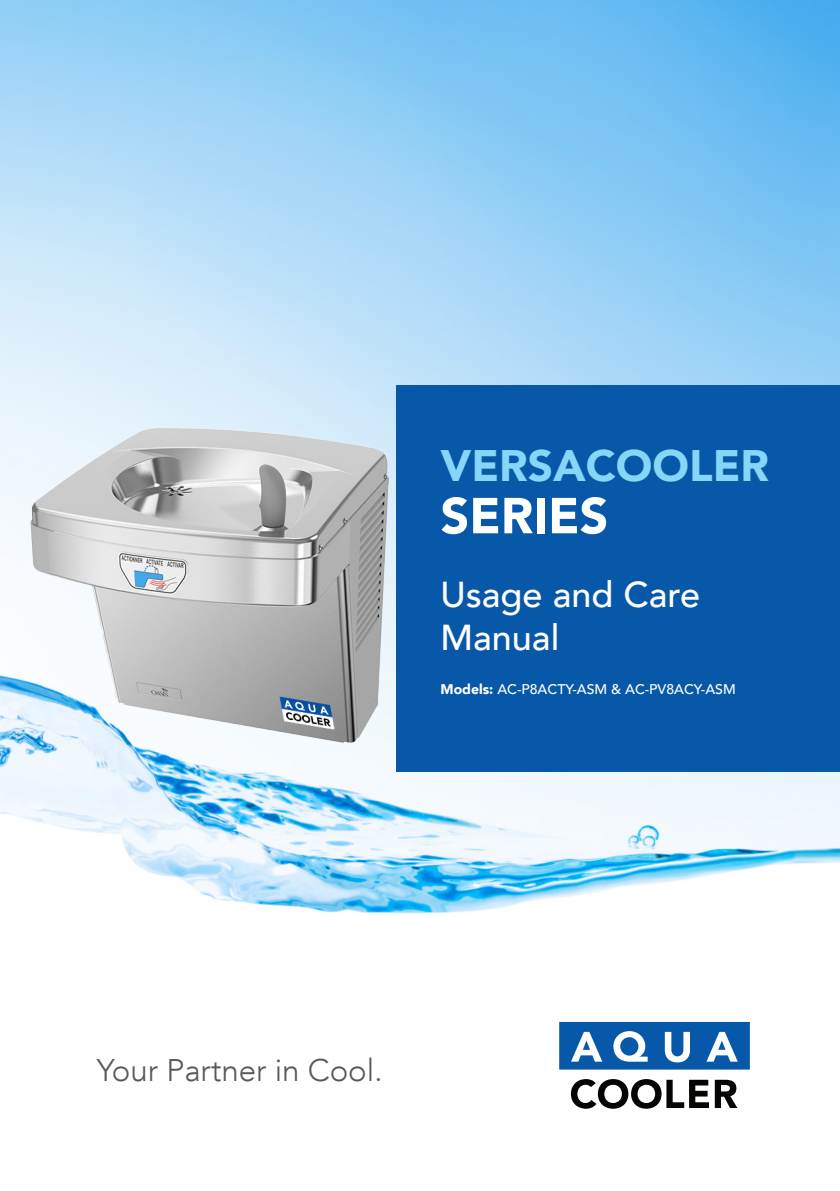
<style>
.page{position:relative;width:840px;height:1191px;background:#fff}
.page>*{position:absolute;margin:0;border:0;box-sizing:border-box;transform-origin:0 0}
.Cover_Title{font:900 50px "Avenir LT";color:#fff}
.Cover_Title-2{font:900 44px "Avenir LT";color:#86d6f7}
.Heading_2{font:500 36px/43.2px "Avenir LT";color:#fff}
.t1{font:300 31.2px "Avenir LT";color:#57585a}
.t2{font:500 14px "Avenir LT";color:#fff}
.s1{font-weight:900}
</style>
<div class="page">
<img style="left:43px;top:0;width:796px;height:1070px">
<img style="left:0;top:0;width:43px;height:823px">
<div style="left:559px;top:1022px;width:190px;height:95px;background:#fff"></div>
<svg style="left:559px;top:1022px;width:190px;height:47px"></svg>
<svg style="left:570px;top:1079px;width:167px;height:29px"></svg>
<div style="left:396px;top:385px;width:443px;height:386px;background:#0758a8"></div>
<img style="left:28px;top:406px;width:364px;height:353px">
<p class="Cover_Title-2" style="left:440px;top:439px;width:330px">VERSACOOLER</p>
<p class="Cover_Title" style="left:440px;top:485px;width:169px">SERIES</p>
<p class="Heading_2" style="left:440px;top:574px;width:261px">Usage and Care<br>Manual</p>
<p class="t2" style="left:440px;top:681px;width:296px"><span class="s1">Models:</span> AC-P8ACTY-ASM &amp; AC-PV8ACY-ASM</p>
<h3 class="t1" style="left:97px;top:1052px;width:287px">Your Partner in Cool.</h3>
</div>
